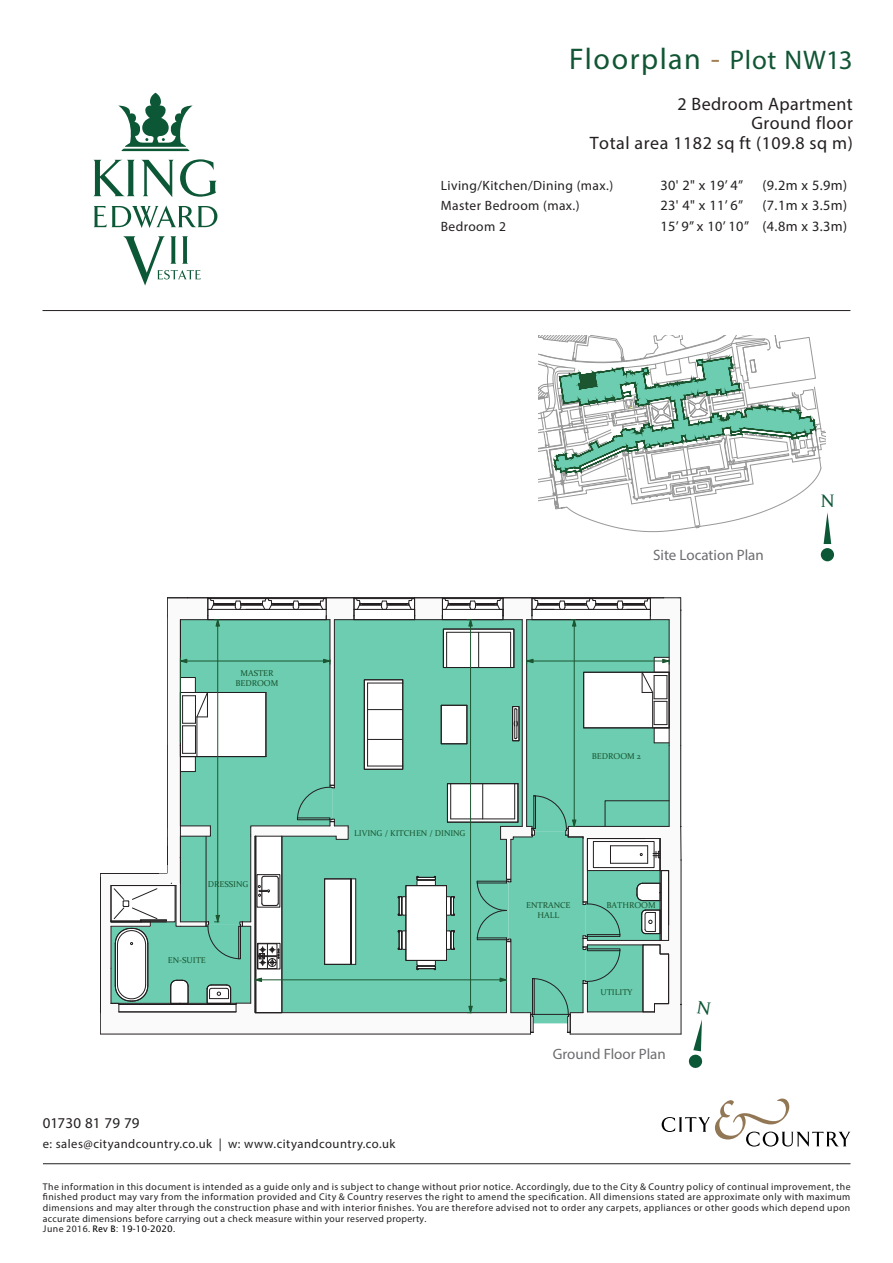
<style>
.page{position:relative;width:893px;height:1263px;background:#fff}
.page>*{position:absolute;margin:0;border:0;box-sizing:border-box;transform-origin:0 0}
.t1{font:30px "Myriad Pro";letter-spacing:.05em;color:#115634}
.t2{font:18.15px "Constantia";color:#0c5736}
.t3{font:18px/19.5px "Myriad Pro";letter-spacing:.025em;color:#231f20;text-align:right}
.t4{font:15px "Myriad Pro";color:#6c6d70}
.t5{font:15px "Myriad Pro";letter-spacing:.01em;color:#231f20}
.t6{font:14.25px "Myriad Pro";letter-spacing:.03em;color:#231f20}
.t7{font:13.5px "Myriad Pro";letter-spacing:.03em;color:#231f20}
.t8{font:12.6px "Myriad Pro";letter-spacing:.035em;color:#231f20}
.t9{font:9.75px/10.6px "Myriad Pro";letter-spacing:.03em;color:#231f20;text-align:justify}
.t10{font:9px "Lucida Sans";color:#000}
.t11{font:8.55px/10.4px "Constantia";color:#1c5631;text-align:center}
.s1{color:#a37f55}
.s2{font-size:27px}
.s3{font-family:"Myriad Pro";font-size:9.75px;color:#231f20}
</style>
<div class="page">
<hr style="left:101px;top:1034px;width:430px;height:1px;background:#231f20">
<hr style="left:570px;top:1034px;width:111px;height:1px;background:#231f20">
<svg style="left:101px;top:598px;width:581px;height:436px"></svg>
<hr style="left:43px;top:310px;width:807px;height:1px;background:#231f20">
<svg style="left:94px;top:205px;width:123px;height:23px"></svg>
<svg style="left:94px;top:160px;width:41px;height:36px"></svg>
<svg style="left:141px;top:160px;width:33px;height:37px"></svg>
<svg style="left:180px;top:159px;width:37px;height:38px"></svg>
<svg style="left:123px;top:236px;width:78px;height:50px"></svg>
<svg style="left:118px;top:93px;width:75px;height:58px"></svg>
<svg style="left:662px;top:1098px;width:188px;height:49px"></svg>
<hr style="left:43px;top:1163px;width:807px;height:1px;background:#231f20">
<div style="left:821px;top:548px;width:13px;height:13px;background:#0c5736;border-radius:50%"></div>
<svg style="left:539px;top:336px;width:292px;height:208px"></svg>
<svg style="left:688px;top:1020px;width:15px;height:48px"></svg>
<h1 class="t1" style="left:569px;top:41px;width:285px">Floorplan <span class="s1">-</span> <span class="s2">Plot NW13</span></h1>
<h3 class="t3" style="left:590px;top:94px;width:265px">2 Bedroom Apartment<br>Ground floor<br>Total area 1182 sq ft (109.8 sq m)</h3>
<h3 class="t7" style="left:441px;top:177px;width:174px">Living/Kitchen/Dining (max.)</h3>
<h3 class="t6" style="left:660px;top:177px;width:84px">30' 2" x 19’ 4”</h3>
<h3 class="t6" style="left:762px;top:177px;width:86px">(9.2m x 5.9m)</h3>
<h3 class="t7" style="left:441px;top:197px;width:140px">Master Bedroom (max.)</h3>
<h3 class="t6" style="left:660px;top:197px;width:84px">23' 4" x 11’ 6”</h3>
<h3 class="t6" style="left:762px;top:197px;width:86px">(7.1m x 3.5m)</h3>
<h3 class="t7" style="left:441px;top:218px;width:67px">Bedroom 2</h3>
<h3 class="t6" style="left:660px;top:217px;width:189px">15’ 9” x 10’ 10” (4.8m x 3.3m)</h3>
<p class="t11" style="left:235px;top:667px;width:44px">MASTER<br>BEDROOM</p>
<p class="t11" style="left:208px;top:878px;width:42px">DRESSING</p>
<p class="t11" style="left:168px;top:955px;width:39px">EN‐SUITE</p>
<p class="t11" style="left:354px;top:827px;width:113px">LIVING / KITCHEN / DINING</p>
<h3 class="t5" style="left:43px;top:1114px;width:98px">01730 81 79 79</h3>
<p class="t8" style="left:43px;top:1135px;width:354px">e: sales@cityandcountry.co.uk | w: www.cityandcountry.co.uk</p>
<h3 class="t4" style="left:653px;top:545px;width:112px">Site Location Plan</h3>
<h2 class="t2" style="left:821px;top:488px;width:15px">N</h2>
<p class="t11" style="left:592px;top:750px;width:51px">BEDROOM 2</p>
<p class="t11" style="left:526px;top:899px;width:46px">ENTRANCE<br>HALL</p>
<p class="t11" style="left:607px;top:899px;width:51px">BATHROOM</p>
<p class="t11" style="left:600px;top:986px;width:34px">UTILITY</p>
<h3 class="t4" style="left:553px;top:1045px;width:115px">Ground Floor Plan</h3>
<p class="t9" style="left:43px;top:1181px;width:809px">The information in this document is intended as a guide only and is subject to change without prior notice. Accordingly, due to the City &amp; Country policy of continual improvement, the finished product may vary from the information provided and City &amp; Country reserves the right to amend the specification. All dimensions stated are approximate only with maximum dimensions and may alter through the construction phase and with interior finishes. You are therefore advised not to order any carpets, appliances or other goods which depend upon accurate dimensions before carrying out a check measure within your reserved property.</p>
<p class="t10" style="left:43px;top:1223px;width:134px"><span class="s3">June 2016.</span> Rev B: 19-10-2020.</p>
</div>
